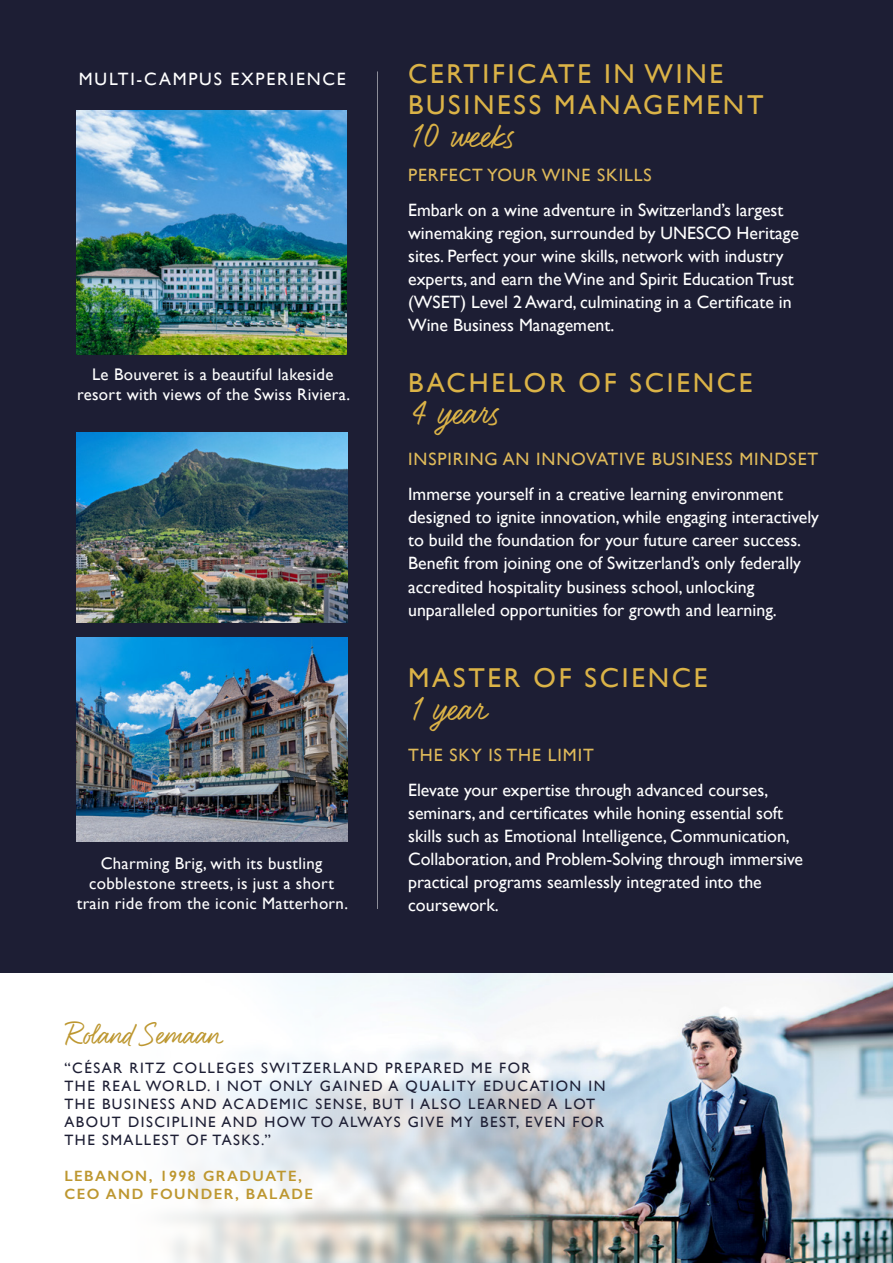
<style>
.page{position:relative;width:893px;height:1263px;background:#fff}
.page>*{position:absolute;margin:0;border:0;box-sizing:border-box;transform-origin:0 0}
.t1{font:40.95px "Felt That";color:#dbb347}
.t2{font:33px "Felt That";letter-spacing:.01em;color:#bd9730}
.t3{font:27.3px/31.5px "Gill Sans";letter-spacing:.1em;color:#dbb347}
.t4{font:17.85px/23.1px "Gill Sans";color:#fff}
.t5{font:17.85px "Gill Sans";letter-spacing:.05em;color:#dfba5a}
.t6{font:17.85px "Gill Sans";letter-spacing:.1em;color:#fff}
.t7{font:16.8px/20.1px "Gill Sans";letter-spacing:.02em;color:#fff;text-align:center}
.t8{font:15px/18px "Gill Sans";letter-spacing:.1em;color:#1d1e34}
.t9{font:600 15px/18px "Gill Sans";letter-spacing:.1em;color:#bd9730}
</style>
<div class="page">
<div style="left:0;top:0;width:893px;height:973px;background:#1d1e34"></div>
<img style="left:527px;top:973px;width:366px;height:290px">
<img style="left:77px;top:110px;width:270px;height:244px">
<img style="left:77px;top:638px;width:270px;height:203px">
<img style="left:77px;top:433px;width:270px;height:189px">
<hr style="left:377px;top:71px;width:1px;height:838px;background:#fff">
<svg style="left:170px;top:973px;width:357px;height:290px"></svg>
<p class="t6" style="left:79px;top:68px;width:268px">MULTI-CAMPUS EXPERIENCE</p>
<p class="t7" style="left:77px;top:364px;width:274px">Le Bouveret is a beautiful lakeside resort with views of the Swiss Riviera.</p>
<p class="t7" style="left:77px;top:853px;width:273px">Charming Brig, with its bustling cobblestone streets, is just a short train ride from the iconic Matterhorn.</p>
<h2 class="t2" style="left:64px;top:1014px;width:156px">Roland Semaan</h2>
<h3 class="t3" style="left:408px;top:57px;width:357px">CERTIFICATE IN WINE<br>BUSINESS MANAGEMENT</h3>
<h1 class="t1" style="left:408px;top:110px;width:102px">10 weeks</h1>
<p class="t5" style="left:408px;top:164px;width:245px">PERFECT YOUR WINE SKILLS</p>
<p class="t4" style="left:408px;top:198px;width:392px">Embark on a wine adventure in Switzerland’s largest winemaking region, surrounded by UNESCO Heritage sites. Perfect your wine skills, network with industry experts, and earn the Wine and Spirit Education Trust (WSET) Level 2 Award, culminating in a Certificate in Wine Business Management.</p>
<h3 class="t3" style="left:408px;top:366px;width:346px">BACHELOR OF SCIENCE</h3>
<h1 class="t1" style="left:408px;top:388px;width:87px">4 years</h1>
<p class="t5" style="left:408px;top:449px;width:412px">INSPIRING AN INNOVATIVE BUSINESS MINDSET</p>
<p class="t4" style="left:408px;top:482px;width:412px">Immerse yourself in a creative learning environment designed to ignite innovation, while engaging interactively to build the foundation for your future career success.<br>Benefit from joining one of Switzerland’s only federally accredited hospitality business school, unlocking unparalleled opportunities for growth and learning.</p>
<h3 class="t3" style="left:408px;top:662px;width:301px">MASTER OF SCIENCE</h3>
<h1 class="t1" style="left:408px;top:683px;width:76px">1 year</h1>
<p class="t5" style="left:408px;top:744px;width:187px">THE SKY IS THE LIMIT</p>
<p class="t4" style="left:408px;top:778px;width:397px">Elevate your expertise through advanced courses, seminars, and certificates while honing essential soft skills such as Emotional Intelligence, Communication, Collaboration, and Problem-Solving through immersive practical programs seamlessly integrated into the coursework.</p>
<p class="t8" style="left:64px;top:1059px;width:542px">“CÉSAR RITZ COLLEGES SWITZERLAND PREPARED ME FOR<br>THE REAL WORLD. I NOT ONLY GAINED A QUALITY EDUCATION IN THE BUSINESS AND ACADEMIC SENSE, BUT I ALSO LEARNED A LOT ABOUT DISCIPLINE AND HOW TO ALWAYS GIVE MY BEST, EVEN FOR THE SMALLEST OF TASKS.”</p>
<p class="t9" style="left:64px;top:1167px;width:250px">LEBANON, 1998 GRADUATE,<br>CEO AND FOUNDER, BALADE</p>
</div>
